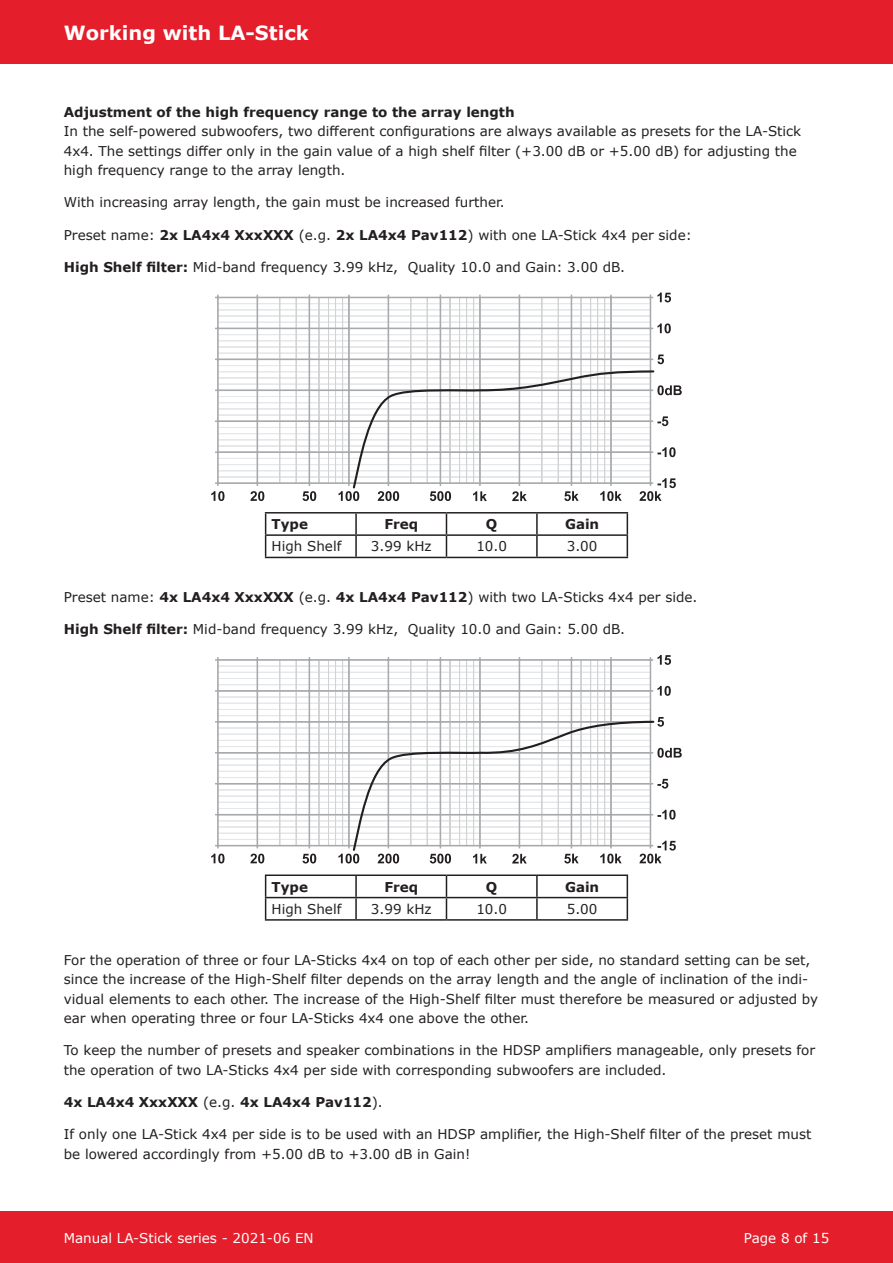
<style>
.page{position:relative;width:893px;height:1263px;background:#fff}
.page>*{position:absolute;margin:0;border:0;box-sizing:border-box;transform-origin:0 0}
.t1{font:700 19.5px "Verdana";color:#fff}
.t2{font:13.5px/19.5px "Verdana";color:#231f20}
.t3{font:700 13.5px "Verdana";color:#231f20}
.t4{font:13.5px "Verdana";color:#fff}
.s1{font-weight:700}
.s2{font-weight:400}
</style>
<div class="page">
<div style="left:0;top:0;width:893px;height:64px;background:#e41e2b"></div>
<div style="left:0;top:1212px;width:893px;height:51px;background:#e41e2b"></div>
<svg style="left:219px;top:298px;width:431px;height:184px"></svg>
<hr style="left:257px;top:295px;width:1px;height:191px;background:#a8a9ad">
<hr style="left:309px;top:295px;width:1px;height:191px;background:#a8a9ad">
<hr style="left:348px;top:295px;width:2px;height:191px;background:#a8a9ad">
<hr style="left:388px;top:295px;width:1px;height:191px;background:#a8a9ad">
<hr style="left:440px;top:295px;width:1px;height:191px;background:#a8a9ad">
<hr style="left:519px;top:295px;width:1px;height:191px;background:#a8a9ad">
<hr style="left:571px;top:295px;width:1px;height:191px;background:#a8a9ad">
<hr style="left:610px;top:295px;width:2px;height:191px;background:#a8a9ad">
<hr style="left:650px;top:295px;width:1px;height:191px;background:#a8a9ad">
<hr style="left:217px;top:295px;width:2px;height:191px;background:#a8a9ad">
<hr style="left:215px;top:297px;width:438px;height:1px;background:#a8a9ad">
<hr style="left:215px;top:328px;width:438px;height:1px;background:#a8a9ad">
<hr style="left:215px;top:359px;width:438px;height:1px;background:#a8a9ad">
<hr style="left:215px;top:390px;width:438px;height:1px;background:#a8a9ad">
<hr style="left:215px;top:420px;width:438px;height:2px;background:#a8a9ad">
<hr style="left:215px;top:451px;width:438px;height:2px;background:#a8a9ad">
<hr style="left:215px;top:482px;width:438px;height:2px;background:#a8a9ad">
<svg style="left:657px;top:292px;width:14px;height:10px"></svg>
<svg style="left:657px;top:323px;width:14px;height:10px"></svg>
<svg style="left:211px;top:491px;width:13px;height:10px"></svg>
<svg style="left:250px;top:491px;width:14px;height:10px"></svg>
<svg style="left:302px;top:491px;width:14px;height:10px"></svg>
<hr style="left:479px;top:295px;width:2px;height:191px;background:#a8a9ad">
<svg style="left:338px;top:354px;width:344px;height:147px"></svg>
<hr style="left:265px;top:512px;width:91px;height:1px;background:#231f20">
<hr style="left:356px;top:512px;width:90px;height:1px;background:#231f20">
<hr style="left:355px;top:513px;width:2px;height:21px;background:#231f20">
<hr style="left:446px;top:512px;width:91px;height:1px;background:#231f20">
<hr style="left:537px;top:512px;width:91px;height:1px;background:#231f20">
<hr style="left:536px;top:513px;width:2px;height:21px;background:#231f20">
<hr style="left:265px;top:534px;width:91px;height:2px;background:#231f20">
<svg style="left:265px;top:513px;width:1px;height:44px"></svg>
<hr style="left:356px;top:534px;width:90px;height:2px;background:#231f20">
<hr style="left:355px;top:536px;width:2px;height:21px;background:#231f20">
<hr style="left:446px;top:534px;width:91px;height:2px;background:#231f20">
<svg style="left:446px;top:513px;width:1px;height:44px"></svg>
<hr style="left:537px;top:534px;width:91px;height:2px;background:#231f20">
<hr style="left:536px;top:536px;width:2px;height:21px;background:#231f20">
<svg style="left:627px;top:513px;width:1px;height:44px"></svg>
<hr style="left:265px;top:557px;width:91px;height:1px;background:#231f20">
<hr style="left:356px;top:557px;width:90px;height:1px;background:#231f20">
<hr style="left:446px;top:557px;width:91px;height:1px;background:#231f20">
<hr style="left:537px;top:557px;width:91px;height:1px;background:#231f20">
<svg style="left:219px;top:661px;width:431px;height:184px"></svg>
<hr style="left:257px;top:657px;width:1px;height:191px;background:#a8a9ad">
<hr style="left:309px;top:657px;width:1px;height:191px;background:#a8a9ad">
<hr style="left:348px;top:657px;width:2px;height:191px;background:#a8a9ad">
<hr style="left:388px;top:657px;width:1px;height:191px;background:#a8a9ad">
<hr style="left:440px;top:657px;width:1px;height:191px;background:#a8a9ad">
<hr style="left:479px;top:657px;width:2px;height:191px;background:#a8a9ad">
<hr style="left:519px;top:657px;width:1px;height:191px;background:#a8a9ad">
<hr style="left:571px;top:657px;width:1px;height:191px;background:#a8a9ad">
<hr style="left:610px;top:657px;width:2px;height:191px;background:#a8a9ad">
<hr style="left:650px;top:657px;width:1px;height:191px;background:#a8a9ad">
<hr style="left:217px;top:657px;width:2px;height:191px;background:#a8a9ad">
<hr style="left:215px;top:659px;width:438px;height:2px;background:#a8a9ad">
<hr style="left:215px;top:690px;width:438px;height:2px;background:#a8a9ad">
<hr style="left:215px;top:721px;width:438px;height:1px;background:#a8a9ad">
<hr style="left:215px;top:752px;width:438px;height:1px;background:#a8a9ad">
<hr style="left:215px;top:783px;width:438px;height:1px;background:#a8a9ad">
<hr style="left:215px;top:814px;width:438px;height:1px;background:#a8a9ad">
<hr style="left:215px;top:845px;width:438px;height:1px;background:#a8a9ad">
<svg style="left:657px;top:655px;width:14px;height:10px"></svg>
<svg style="left:657px;top:686px;width:14px;height:10px"></svg>
<svg style="left:211px;top:854px;width:13px;height:9px"></svg>
<svg style="left:250px;top:854px;width:14px;height:9px"></svg>
<svg style="left:302px;top:854px;width:14px;height:9px"></svg>
<svg style="left:338px;top:717px;width:344px;height:146px"></svg>
<hr style="left:265px;top:874px;width:91px;height:2px;background:#231f20">
<hr style="left:356px;top:874px;width:90px;height:2px;background:#231f20">
<hr style="left:355px;top:876px;width:2px;height:21px;background:#231f20">
<hr style="left:446px;top:874px;width:91px;height:2px;background:#231f20">
<hr style="left:537px;top:874px;width:91px;height:2px;background:#231f20">
<hr style="left:536px;top:876px;width:2px;height:21px;background:#231f20">
<hr style="left:265px;top:897px;width:91px;height:1px;background:#231f20">
<svg style="left:265px;top:876px;width:1px;height:43px"></svg>
<hr style="left:356px;top:897px;width:90px;height:1px;background:#231f20">
<hr style="left:355px;top:898px;width:2px;height:21px;background:#231f20">
<hr style="left:446px;top:897px;width:91px;height:1px;background:#231f20">
<svg style="left:446px;top:876px;width:1px;height:43px"></svg>
<hr style="left:537px;top:897px;width:91px;height:1px;background:#231f20">
<hr style="left:536px;top:898px;width:2px;height:21px;background:#231f20">
<svg style="left:627px;top:876px;width:1px;height:43px"></svg>
<hr style="left:265px;top:919px;width:91px;height:2px;background:#231f20">
<hr style="left:356px;top:919px;width:90px;height:2px;background:#231f20">
<hr style="left:446px;top:919px;width:91px;height:2px;background:#231f20">
<hr style="left:537px;top:919px;width:91px;height:2px;background:#231f20">
<h1 class="t1" style="left:64px;top:20px;width:247px">Working with LA-Stick</h1>
<p class="t3" style="left:64px;top:102px;width:452px">Adjustment of the high frequency range to the array length</p>
<p class="t2" style="left:64px;top:121px;width:739px">In the self-powered subwoofers, two different configurations are always available as presets for the LA-Stick<br>4x4. The settings differ only in the gain value of a high shelf filter (+3.00 dB or +5.00 dB) for adjusting the high frequency range to the array length.</p>
<p class="t2" style="left:64px;top:193px;width:442px">With increasing array length, the gain must be increased further.</p>
<p class="t2" style="left:64px;top:225px;width:630px">Preset name: <span class="s1">2x LA4x4 XxxXXX</span> (e.g. <span class="s1">2x LA4x4 Pav112</span>) with one LA-Stick 4x4 per side:</p>
<p class="t2" style="left:64px;top:257px;width:563px"><span class="s1">High Shelf filter:</span> Mid-band frequency 3.99 kHz, Quality 10.0 and Gain: 3.00 dB.</p>
<p class="t3" style="left:272px;top:515px;width:38px">Type</p>
<p class="t3" style="left:384px;top:515px;width:35px">Freq</p>
<p class="t3" style="left:486px;top:515px;width:13px">Q</p>
<p class="t3" style="left:565px;top:515px;width:36px">Gain</p>
<p class="t2" style="left:272px;top:537px;width:71px">High Shelf</p>
<p class="t2" style="left:371px;top:537px;width:62px">3.99 kHz</p>
<p class="t2" style="left:476px;top:537px;width:32px">10.0</p>
<p class="t2" style="left:567px;top:537px;width:32px">3.00</p>
<p class="t2" style="left:64px;top:587px;width:635px">Preset name: <span class="s1">4x LA4x4 XxxXXX</span> (e.g. <span class="s1">4x LA4x4 Pav112</span>) with two LA-Sticks 4x4 per side.</p>
<p class="t2" style="left:64px;top:620px;width:563px"><span class="s1">High Shelf filter:</span> Mid-band frequency 3.99 kHz, Quality 10.0 and Gain: 5.00 dB.</p>
<p class="t3" style="left:272px;top:877px;width:38px">Type</p>
<p class="t3" style="left:384px;top:877px;width:35px">Freq</p>
<p class="t3" style="left:486px;top:877px;width:13px">Q</p>
<p class="t3" style="left:565px;top:877px;width:36px">Gain</p>
<p class="t2" style="left:272px;top:899px;width:71px">High Shelf</p>
<p class="t2" style="left:371px;top:899px;width:62px">3.99 kHz</p>
<p class="t2" style="left:476px;top:899px;width:32px">10.0</p>
<p class="t2" style="left:567px;top:899px;width:32px">5.00</p>
<p class="t2" style="left:64px;top:950px;width:756px">For the operation of three or four LA-Sticks 4x4 on top of each other per side, no standard setting can be set, since the increase of the High-Shelf filter depends on the array length and the angle of inclination of the indi&shy;vidual elements to each other. The increase of the High-Shelf filter must therefore be measured or adjusted by ear when operating three or four LA-Sticks 4x4 one above the other.</p>
<p class="t2" style="left:64px;top:1040px;width:753px">To keep the number of presets and speaker combinations in the HDSP amplifiers manageable, only presets for the operation of two LA-Sticks 4x4 per side with corresponding subwoofers are included.</p>
<p class="t3" style="left:64px;top:1092px;width:321px">4x LA4x4 XxxXXX <span class="s2">(e.g.</span> 4x LA4x4 Pav112<span class="s2">).</span></p>
<p class="t2" style="left:64px;top:1124px;width:749px">If only one LA-Stick 4x4 per side is to be used with an HDSP amplifier, the High-Shelf filter of the preset must be lowered accordingly from +5.00 dB to +3.00 dB in Gain!</p>
<p class="t4" style="left:64px;top:1228px;width:251px">Manual LA-Stick series - 2021-06 EN</p>
<p class="t4" style="left:744px;top:1228px;width:87px">Page 8 of 15</p>
</div>
